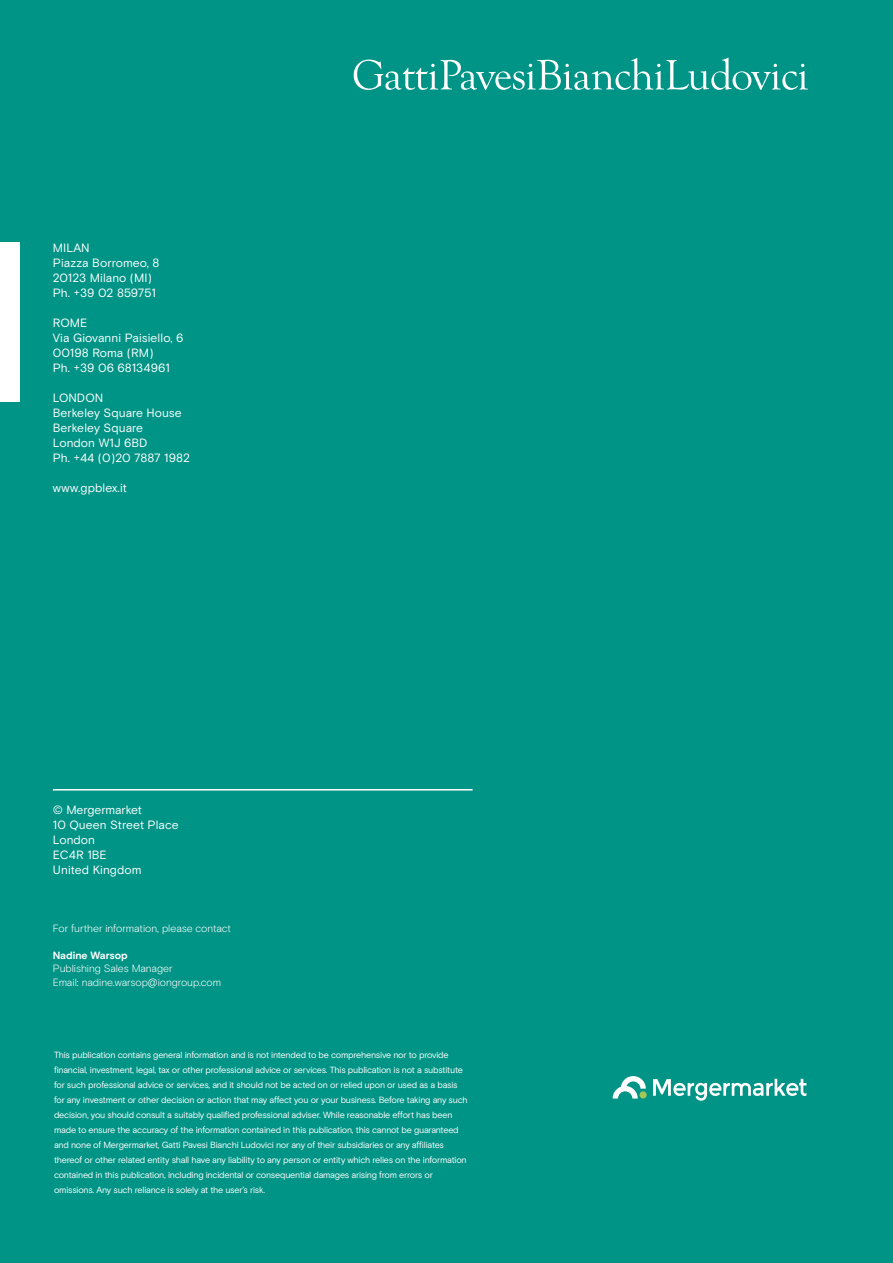
<style>
.page{position:relative;width:893px;height:1263px;background:#009486}
.page>*{position:absolute;margin:0;border:0;box-sizing:border-box;transform-origin:0 0}
.t1{font:12px/15px "Basis Grotesque";letter-spacing:.005em;color:#fff}
.t2{font:300 10.5px/13.5px "Basis Grotesque";letter-spacing:-.005em;color:#fff}
.t3{font:700 10.5px "Basis Grotesque";letter-spacing:-.005em;color:#fff}
.t4{font:9px/15px "Basis Grotesque";letter-spacing:-.025em;color:#fff}
</style>
<div class="page">
<hr style="left:53px;top:789px;width:420px;height:1px;background:#fff">
<div style="left:0;top:242px;width:19px;height:160px;background:#fff"></div>
<svg style="left:613px;top:1076px;width:33px;height:22px"></svg>
<svg style="left:653px;top:1079px;width:153px;height:22px"></svg>
<svg style="left:354px;top:58px;width:454px;height:32px"></svg>
<h1 class="t1" style="left:53px;top:240px;width:108px">MILAN<br>Piazza Borromeo, 8<br>20123 Milano (MI)<br>Ph. +39 02 859751</h1>
<h1 class="t1" style="left:53px;top:315px;width:132px">ROME<br>Via Giovanni Paisiello, 6<br>00198 Roma (RM)<br>Ph. +39 06 68134961</h1>
<h1 class="t1" style="left:53px;top:390px;width:139px">LONDON<br>Berkeley Square House<br>Berkeley Square<br>London W1J 6BD<br>Ph. +44 (0)20 7887 1982</h1>
<h1 class="t1" style="left:53px;top:480px;width:76px">www.gpblex.it</h1>
<h1 class="t1" style="left:53px;top:802px;width:127px">© Mergermarket<br>10 Queen Street Place<br>London<br>EC4R 1BE<br>United Kingdom</h1>
<p class="t2" style="left:53px;top:921px;width:180px">For further information, please contact</p>
<p class="t3" style="left:53px;top:949px;width:76px">Nadine Warsop</p>
<p class="t2" style="left:53px;top:961px;width:170px">Publishing Sales Manager<br>Email: nadine.warsop@iongroup.com</p>
<p class="t4" style="left:54px;top:1047px;width:415px">This publication contains general information and is not intended to be comprehensive nor to provide financial, investment, legal, tax or other professional advice or services. This publication is not a substitute for such professional advice or services, and it should not be acted on or relied upon or used as a basis for any investment or other decision or action that may affect you or your business. Before taking any such decision, you should consult a suitably qualified professional adviser. While reasonable effort has been made to ensure the accuracy of the information contained in this publication, this cannot be guaranteed and none of Mergermarket, Gatti Pavesi Bianchi Ludovici nor any of their subsidiaries or any affiliates thereof or other related entity shall have any liability to any person or entity which relies on the information contained in this publication, including incidental or consequential damages arising from errors or omissions. Any such reliance is solely at the user’s risk.</p>
</div>
